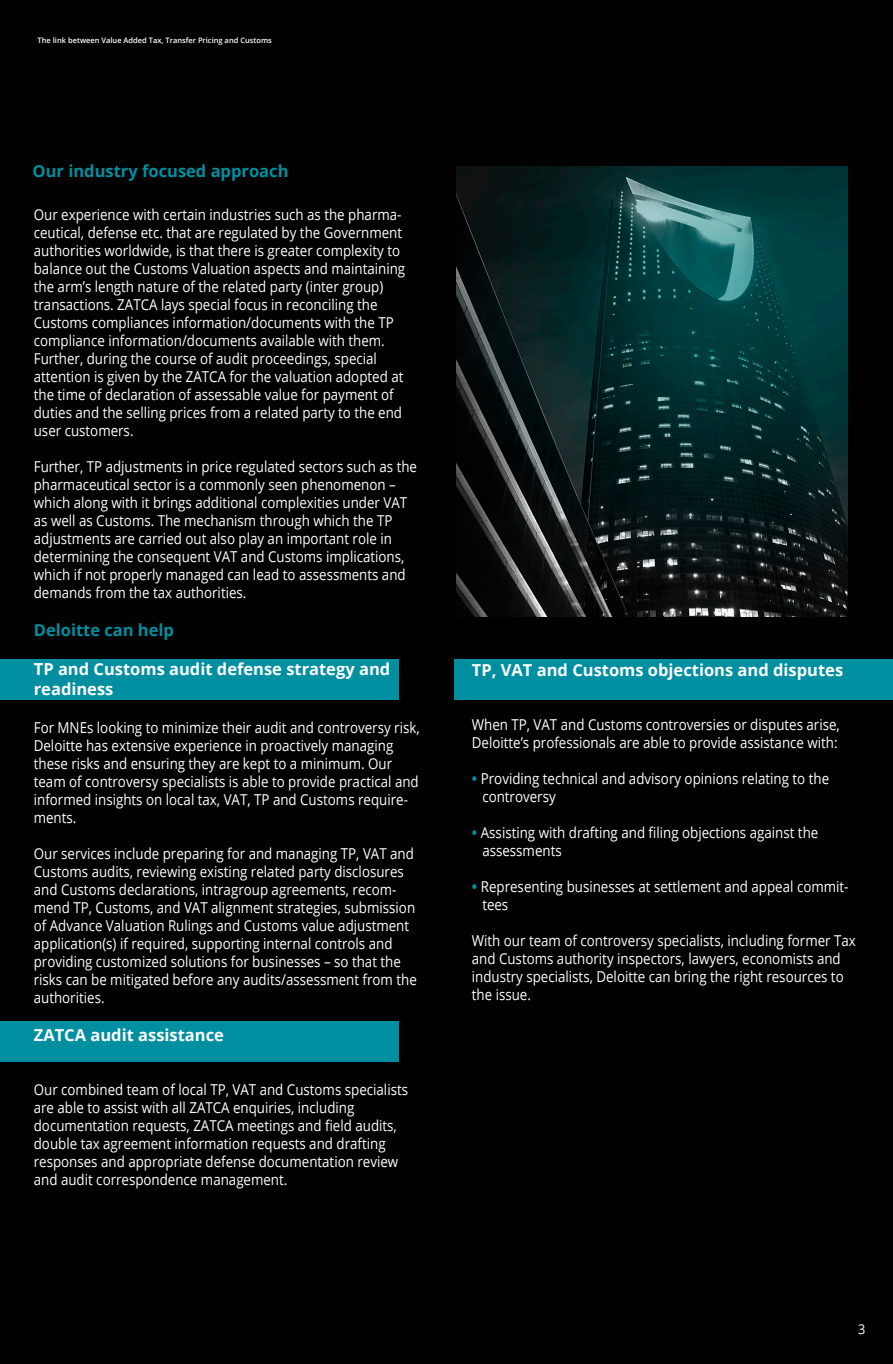
<style>
.page{position:relative;width:893px;height:1364px;background:#fff}
.page>*{position:absolute;margin:0;border:0;box-sizing:border-box;transform-origin:0 0}
.t1{font:700 16.5px/19.8px "Open Sans";color:#fff}
.t2{font:700 16.5px "Open Sans";color:#008fa1}
.t3{font:15px/18px "Open Sans";color:#fff;scale:.89 1}
.t4{font:13.5px "Open Sans";color:#fff;scale:.94 1}
.t5{font:600 7.5px "Open Sans";color:#fff}
.s1{font-weight:700;color:#008fa1}
</style>
<div class="page">
<div style="left:0;top:0;width:893px;height:1363px;background:#000100"></div>
<img style="left:457px;top:166px;width:390px;height:450px">
<div style="left:0;top:659px;width:399px;height:40px;background:#008fa1"></div>
<div style="left:454px;top:659px;width:439px;height:40px;background:#008fa1"></div>
<div style="left:0;top:1021px;width:399px;height:40px;background:#008fa1"></div>
<p class="t5" style="left:38px;top:35px;width:236px">The link between Value Added Tax, Transfer Pricing and Customs</p>
<p class="t2" style="left:33px;top:160px;width:257px">Our industry focused approach</p>
<p class="t3" style="left:34px;top:205px;width:419px">Our experience with certain industries such as the pharma&shy;ceutical, defense etc. that are regulated by the Government authorities worldwide, is that there is greater complexity to balance out the Customs Valuation aspects and maintaining the arm’s length nature of the related party (inter group) transactions. ZATCA lays special focus in reconciling the Customs compliances information/documents with the TP compliance information/documents available with them.<br>Further, during the course of audit proceedings, special attention is given by the ZATCA for the valuation adopted at the time of declaration of assessable value for payment of duties and the selling prices from a related party to the end user customers.</p>
<p class="t3" style="left:34px;top:457px;width:432px">Further, TP adjustments in price regulated sectors such as the pharmaceutical sector is a commonly seen phenomenon – which along with it brings additional complexities under VAT as well as Customs. The mechanism through which the TP adjustments are carried out also play an important role in determining the consequent VAT and Customs implications, which if not properly managed can lead to assessments and demands from the tax authorities.</p>
<p class="t2" style="left:34px;top:618px;width:142px">Deloitte can help</p>
<p class="t1" style="left:34px;top:659px;width:358px">TP and Customs audit defense strategy and readiness</p>
<p class="t3" style="left:34px;top:718px;width:435px">For MNEs looking to minimize their audit and controversy risk, Deloitte has extensive experience in proactively managing these risks and ensuring they are kept to a minimum. Our team of controversy specialists is able to provide practical and informed insights on local tax, VAT, TP and Customs require&shy;ments.</p>
<p class="t3" style="left:34px;top:844px;width:432px">Our services include preparing for and managing TP, VAT and Customs audits, reviewing existing related party disclosures and Customs declarations, intragroup agreements, recom&shy;mend TP, Customs, and VAT alignment strategies, submission of Advance Valuation Rulings and Customs value adjustment application(s) if required, supporting internal controls and providing customized solutions for businesses – so that the risks can be mitigated before any audits/assessment from the authorities.</p>
<p class="t1" style="left:34px;top:1024px;width:192px">ZATCA audit assistance</p>
<p class="t3" style="left:34px;top:1080px;width:422px">Our combined team of local TP, VAT and Customs specialists are able to assist with all ZATCA enquiries, including documentation requests, ZATCA meetings and field audits, double tax agreement information requests and drafting responses and appropriate defense documentation review and audit correspondence management.</p>
<p class="t1" style="left:472px;top:659px;width:373px">TP, VAT and Customs objections and disputes</p>
<p class="t3" style="left:472px;top:715px;width:415px">When TP, VAT and Customs controversies or disputes arise,<br>Deloitte’s professionals are able to provide assistance with:</p>
<p class="t3" style="left:482px;top:769px;width:391px;text-indent:-11px"><span class="s1">•</span> Providing technical and advisory opinions relating to the controversy</p>
<p class="t3" style="left:482px;top:823px;width:379px;text-indent:-11px"><span class="s1">•</span> Assisting with drafting and filing objections against the assessments</p>
<p class="t3" style="left:482px;top:877px;width:413px;text-indent:-11px"><span class="s1">•</span> Representing businesses at settlement and appeal commit&shy;tees</p>
<p class="t3" style="left:472px;top:931px;width:433px">With our team of controversy specialists, including former Tax and Customs authority inspectors, lawyers, economists and industry specialists, Deloitte can bring the right resources to the issue.</p>
<p class="t4" style="left:858px;top:1320px;width:9px">3</p>
</div>
